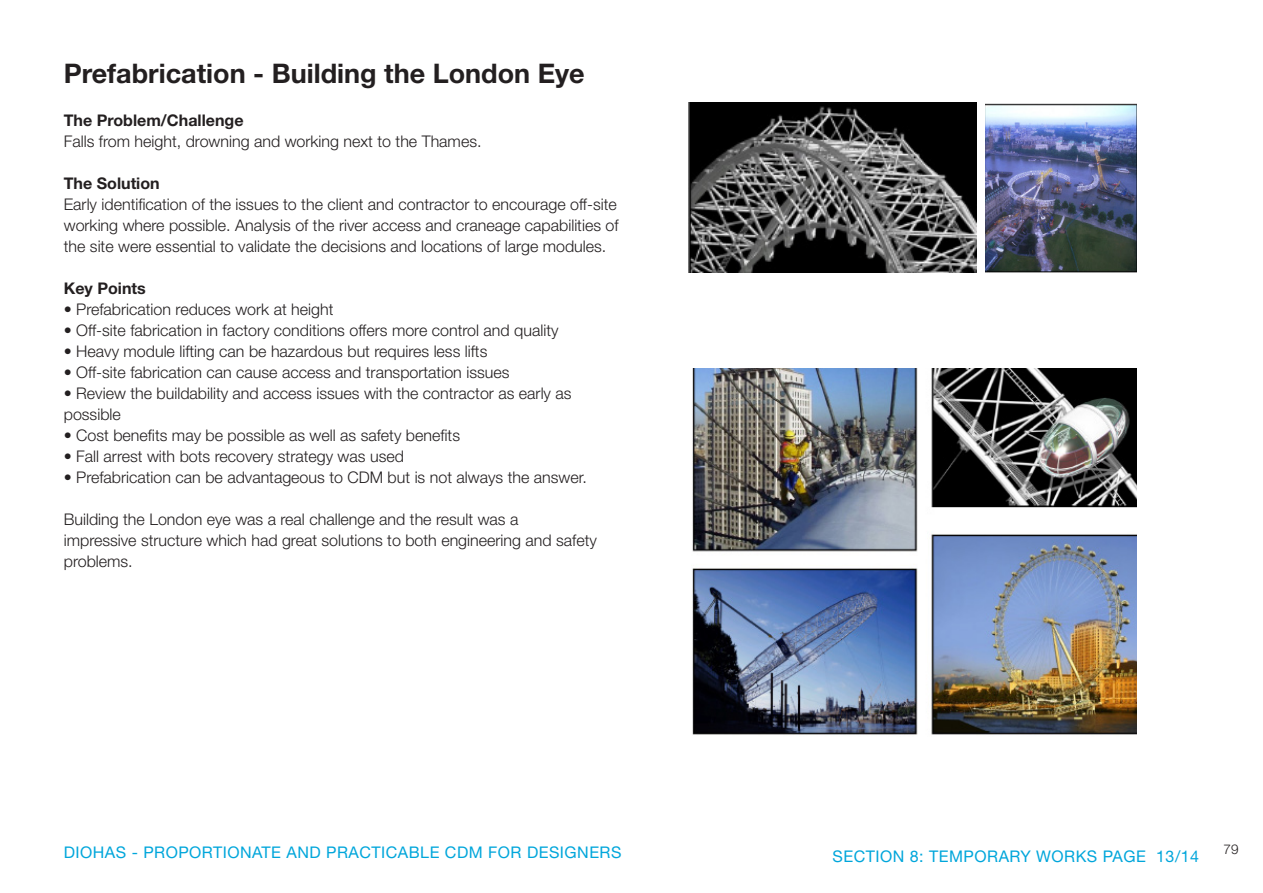
<style>
.page{position:relative;width:1263px;height:893px;background:#fff}
.page>*{position:absolute;margin:0;border:0;box-sizing:border-box;transform-origin:0 0}
.t1{font:700 27px "Helvetica Neue LT Pro";color:#231f20}
.t2{font:300 16.05px/21px "Helvetica Neue LT Pro";color:#231f20}
.Text_Medium_Heading{font:16.05px "Helvetica Neue LT Pro";letter-spacing:.03em;color:#00a6db}
.t3{font:700 16.05px "Helvetica Neue LT Pro";color:#231f20}
.t4{font:300 13.5px "Helvetica Neue LT Pro";color:#231f20}
</style>
<div class="page">
<img style="left:689px;top:102px;width:288px;height:171px">
<img style="left:985px;top:103px;width:152px;height:169px">
<img style="left:692px;top:369px;width:445px;height:366px">
<p class="t1" style="left:64px;top:57px;width:522px">Prefabrication - Building the London Eye</p>
<p class="t3" style="left:64px;top:111px;width:181px">The Problem/Challenge</p>
<p class="t2" style="left:64px;top:131px;width:419px">Falls from height, drowning and working next to the Thames.</p>
<p class="t3" style="left:64px;top:174px;width:97px">The Solution</p>
<p class="t2" style="left:64px;top:194px;width:556px;text-align:justify">Early identification of the issues to the client and contractor to encourage off-site working where possible. Analysis of the river access and craneage capabilities of the site were essential to validate the decisions and locations of large modules.</p>
<p class="t3" style="left:64px;top:279px;width:84px">Key Points</p>
<p class="t2" style="left:64px;top:299px;width:271px">• Prefabrication reduces work at height</p>
<p class="t2" style="left:64px;top:320px;width:496px">• Off-site fabrication in factory conditions offers more control and quality</p>
<p class="t2" style="left:64px;top:341px;width:425px">• Heavy module lifting can be hazardous but requires less lifts</p>
<p class="t2" style="left:64px;top:362px;width:447px">• Off-site fabrication can cause access and transportation issues</p>
<p class="t2" style="left:64px;top:383px;width:509px">• Review the buildability and access issues with the contractor as early as possible</p>
<p class="t2" style="left:64px;top:425px;width:398px">• Cost benefits may be possible as well as safety benefits</p>
<p class="t2" style="left:64px;top:446px;width:342px">• Fall arrest with bots recovery strategy was used</p>
<p class="t2" style="left:64px;top:467px;width:524px">• Prefabrication can be advantageous to CDM but is not always the answer.</p>
<p class="t2" style="left:64px;top:509px;width:456px">Building the London eye was a real challenge and the result was a</p>
<p class="t2" style="left:64px;top:530px;width:535px">impressive structure which had great solutions to both engineering and safety problems.</p>
<p class="Text_Medium_Heading" style="left:64px;top:842px;width:559px">DIOHAS - PROPORTIONATE AND PRACTICABLE CDM FOR DESIGNERS</p>
<p class="Text_Medium_Heading" style="left:833px;top:846px;width:368px">SECTION 8: TEMPORARY WORKS PAGE 13/14</p>
<p class="t4" style="left:1223px;top:841px;width:17px">79</p>
</div>
